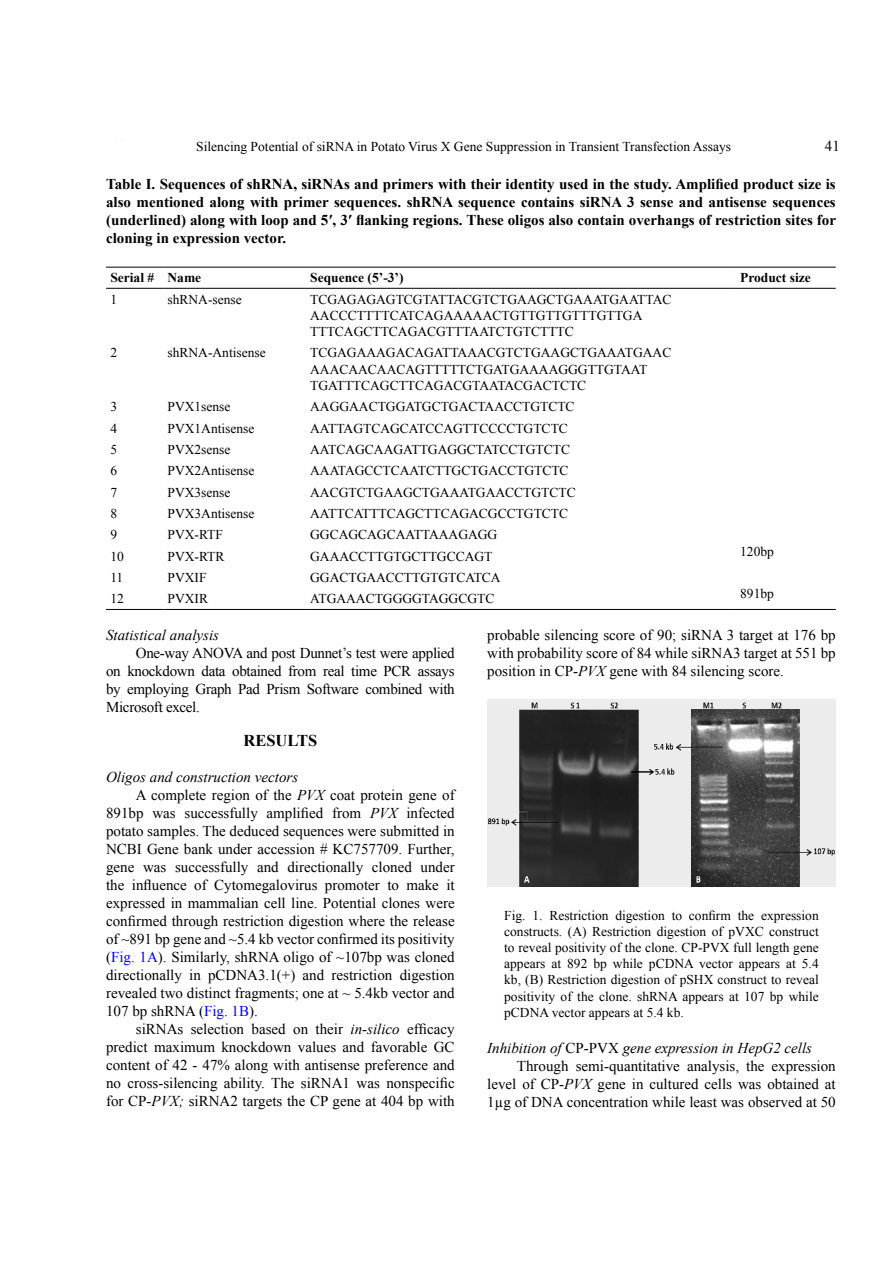
<style>
.page{position:relative;width:893px;height:1263px;background:#fff}
.page>*{position:absolute;margin:0;border:0;box-sizing:border-box;transform-origin:0 0}
.t1{font:700 16.5px "Times New Roman";color:#000}
.t2{font:15px/18px "Times New Roman";color:#000;text-align:justify}
.t3{font:700 15px/18px "Times New Roman";color:#000;text-align:justify}
.t4{font:italic 15px "Times New Roman";color:#000}
.t5{font:13.5px/16.2px "Times New Roman";color:#000}
.t6{font:700 13.5px "Times New Roman";color:#000}
.s1{font-style:italic}
.s2{color:#00f}
.s3{font-style:normal}
</style>
<div class="page">
<hr style="left:736px;top:609px;width:100px;height:1px;background:#000">
<hr style="left:106px;top:609px;width:57px;height:1px;background:#000">
<hr style="left:163px;top:609px;width:143px;height:1px;background:#000">
<hr style="left:306px;top:609px;width:430px;height:1px;background:#000">
<hr style="left:106px;top:267px;width:57px;height:1px;background:#000">
<hr style="left:163px;top:267px;width:143px;height:1px;background:#000">
<hr style="left:306px;top:267px;width:430px;height:1px;background:#000">
<hr style="left:736px;top:267px;width:100px;height:1px;background:#000">
<hr style="left:106px;top:288px;width:57px;height:1px;background:#000">
<hr style="left:163px;top:288px;width:143px;height:1px;background:#000">
<hr style="left:306px;top:288px;width:430px;height:1px;background:#000">
<hr style="left:736px;top:288px;width:100px;height:1px;background:#000">
<img style="left:487px;top:700px;width:349px;height:187px">
<p class="t5" style="left:196px;top:138px;width:536px">Silencing Potential of siRNA in Potato Virus X Gene Suppression in Transient Transfection Assays</p>
<p class="t2" style="left:825px;top:137px;width:16px">41</p>
<p class="t3" style="left:106px;top:174px;width:731px">Table I. Sequences of shRNA, siRNAs and primers with their identity used in the study. Amplified product size is also mentioned along with primer sequences. shRNA sequence contains siRNA 3 sense and antisense sequences (underlined) along with loop and 5′, 3′ flanking regions. These oligos also contain overhangs of restriction sites for cloning in expression vector.</p>
<p class="t6" style="left:110px;top:268px;width:92px">Serial # Name</p>
<p class="t6" style="left:310px;top:268px;width:95px">Sequence (5’-3’)</p>
<p class="t6" style="left:740px;top:268px;width:72px">Product size</p>
<p class="t5" style="left:110px;top:291px;width:8px">1</p>
<p class="t5" style="left:167px;top:291px;width:76px">shRNA-sense</p>
<p class="t5" style="left:310px;top:291px;width:363px">TCGAGAGAGTCGTATTACGTCTGAAGCTGAAATGAATTAC<br>AACCCTTTTCATCAGAAAAACTGTTGTTGTTTGTTGA<br>TTTCAGCTTCAGACGTTTAATCTGTCTTTC</p>
<p class="t5" style="left:110px;top:345px;width:8px">2</p>
<p class="t5" style="left:167px;top:345px;width:100px">shRNA-Antisense</p>
<p class="t5" style="left:310px;top:345px;width:363px">TCGAGAAAGACAGATTAAACGTCTGAAGCTGAAATGAAC<br>AAACAACAACAGTTTTTCTGATGAAAAGGGTTGTAAT<br>TGATTTCAGCTTCAGACGTAATACGACTCTC</p>
<p class="t5" style="left:110px;top:398px;width:8px">3</p>
<p class="t5" style="left:167px;top:398px;width:64px">PVX1sense</p>
<p class="t5" style="left:310px;top:398px;width:266px">AAGGAACTGGATGCTGACTAACCTGTCTC</p>
<p class="t5" style="left:110px;top:420px;width:8px">4</p>
<p class="t5" style="left:167px;top:420px;width:88px">PVX1Antisense</p>
<p class="t5" style="left:310px;top:420px;width:259px">AATTAGTCAGCATCCAGTTCCCCTGTCTC</p>
<p class="t5" style="left:110px;top:441px;width:8px">5</p>
<p class="t5" style="left:167px;top:441px;width:64px">PVX2sense</p>
<p class="t5" style="left:310px;top:441px;width:261px">AATCAGCAAGATTGAGGCTATCCTGTCTC</p>
<p class="t5" style="left:110px;top:462px;width:8px">6</p>
<p class="t5" style="left:167px;top:462px;width:88px">PVX2Antisense</p>
<p class="t5" style="left:310px;top:462px;width:260px">AAATAGCCTCAATCTTGCTGACCTGTCTC</p>
<p class="t5" style="left:110px;top:484px;width:8px">7</p>
<p class="t5" style="left:167px;top:484px;width:64px">PVX3sense</p>
<p class="t5" style="left:310px;top:484px;width:267px">AACGTCTGAAGCTGAAATGAACCTGTCTC</p>
<p class="t5" style="left:110px;top:505px;width:8px">8</p>
<p class="t5" style="left:167px;top:505px;width:88px">PVX3Antisense</p>
<p class="t5" style="left:310px;top:505px;width:260px">AATTCATTTCAGCTTCAGACGCCTGTCTC</p>
<p class="t5" style="left:110px;top:526px;width:8px">9</p>
<p class="t5" style="left:167px;top:526px;width:57px">PVX-RTF</p>
<p class="t5" style="left:310px;top:526px;width:189px">GGCAGCAGCAATTAAAGAGG</p>
<p class="t5" style="left:740px;top:543px;width:35px">120bp</p>
<p class="t5" style="left:110px;top:548px;width:15px">10</p>
<p class="t5" style="left:167px;top:548px;width:58px">PVX-RTR</p>
<p class="t5" style="left:310px;top:548px;width:184px">GAAACCTTGTGCTTGCCAGT</p>
<p class="t5" style="left:110px;top:569px;width:15px">11</p>
<p class="t5" style="left:167px;top:569px;width:41px">PVXIF</p>
<p class="t5" style="left:310px;top:569px;width:192px">GGACTGAACCTTGTGTCATCA</p>
<p class="t5" style="left:740px;top:585px;width:35px">891bp</p>
<p class="t5" style="left:110px;top:591px;width:15px">12</p>
<p class="t5" style="left:167px;top:591px;width:42px">PVXIR</p>
<p class="t5" style="left:310px;top:591px;width:186px">ATGAAACTGGGGTAGGCGTC</p>
<p class="t4" style="left:106px;top:624px;width:114px">Statistical analysis</p>
<p class="t2" style="left:106px;top:644px;width:350px;text-indent:30px">One-way ANOVA and post Dunnet’s test were applied on knockdown data obtained from real time PCR assays by employing Graph Pad Prism Software combined with Microsoft excel.</p>
<p class="t1" style="left:244px;top:729px;width:75px">RESULTS</p>
<p class="t4" style="left:106px;top:767px;width:194px">Oligos and construction vectors</p>
<p class="t2" style="left:136px;top:786px;width:320px">A complete region of the <span class="s1">PVX</span> coat protein gene of</p>
<p class="t2" style="left:106px;top:804px;width:350px">891bp was successfully amplified from <span class="s1">PVX</span> infected</p>
<p class="t2" style="left:106px;top:822px;width:350px">potato samples. The deduced sequences were submitted in</p>
<p class="t2" style="left:106px;top:840px;width:350px">NCBI Gene bank under accession # KC757709. Further,</p>
<p class="t2" style="left:106px;top:858px;width:350px">gene was successfully and directionally cloned under</p>
<p class="t2" style="left:106px;top:876px;width:350px">the influence of Cytomegalovirus promoter to make it</p>
<p class="t2" style="left:106px;top:894px;width:350px">expressed in mammalian cell line. Potential clones were</p>
<p class="t2" style="left:106px;top:912px;width:350px">confirmed through restriction digestion where the release</p>
<p class="t2" style="left:106px;top:930px;width:350px">of ~891 bp gene and ~5.4 kb vector confirmed its positivity</p>
<p class="t2" style="left:106px;top:948px;width:350px">(<span class="s2">Fig. 1A</span>). Similarly, shRNA oligo of ~107bp was cloned</p>
<p class="t2" style="left:106px;top:966px;width:350px">directionally in pCDNA3.1(+) and restriction digestion</p>
<p class="t2" style="left:106px;top:984px;width:350px">revealed two distinct fragments; one at ~ 5.4kb vector and</p>
<p class="t2" style="left:106px;top:1002px;width:153px">107 bp shRNA (<span class="s2">Fig. 1B</span>).</p>
<p class="t2" style="left:136px;top:1020px;width:320px">siRNAs selection based on their <span class="s1">in-silico</span> efficacy</p>
<p class="t2" style="left:106px;top:1038px;width:350px">predict maximum knockdown values and favorable GC</p>
<p class="t2" style="left:106px;top:1056px;width:350px">content of 42 - 47% along with antisense preference and</p>
<p class="t2" style="left:106px;top:1074px;width:350px">no cross-silencing ability. The siRNA1 was nonspecific</p>
<p class="t2" style="left:106px;top:1092px;width:350px">for CP-<span class="s1">PVX;</span> siRNA2 targets the CP gene at 404 bp with</p>
<p class="t2" style="left:487px;top:626px;width:350px">probable silencing score of 90; siRNA 3 target at 176 bp with probability score of 84 while siRNA3 target at 551 bp position in CP-<span class="s1">PVX</span> gene with 84 silencing score.</p>
<p class="t5" style="left:504px;top:907px;width:316px;text-align:justify">Fig. 1. Restriction digestion to confirm the expression constructs. (A) Restriction digestion of pVXC construct to reveal positivity of the clone. CP-PVX full length gene appears at 892 bp while pCDNA vector appears at 5.4 kb, (B) Restriction digestion of pSHX construct to reveal positivity of the clone. shRNA appears at 107 bp while pCDNA vector appears at 5.4 kb.</p>
<p class="t4" style="left:487px;top:1037px;width:326px">Inhibition of <span class="s3">CP-PVX</span> gene expression in HepG2 cells</p>
<p class="t2" style="left:517px;top:1056px;width:320px">Through semi-quantitative analysis, the expression</p>
<p class="t2" style="left:487px;top:1074px;width:350px">level of CP-<span class="s1">PVX</span> gene in cultured cells was obtained at</p>
<p class="t2" style="left:487px;top:1092px;width:350px">1µg of DNA concentration while least was observed at 50</p>
</div>
